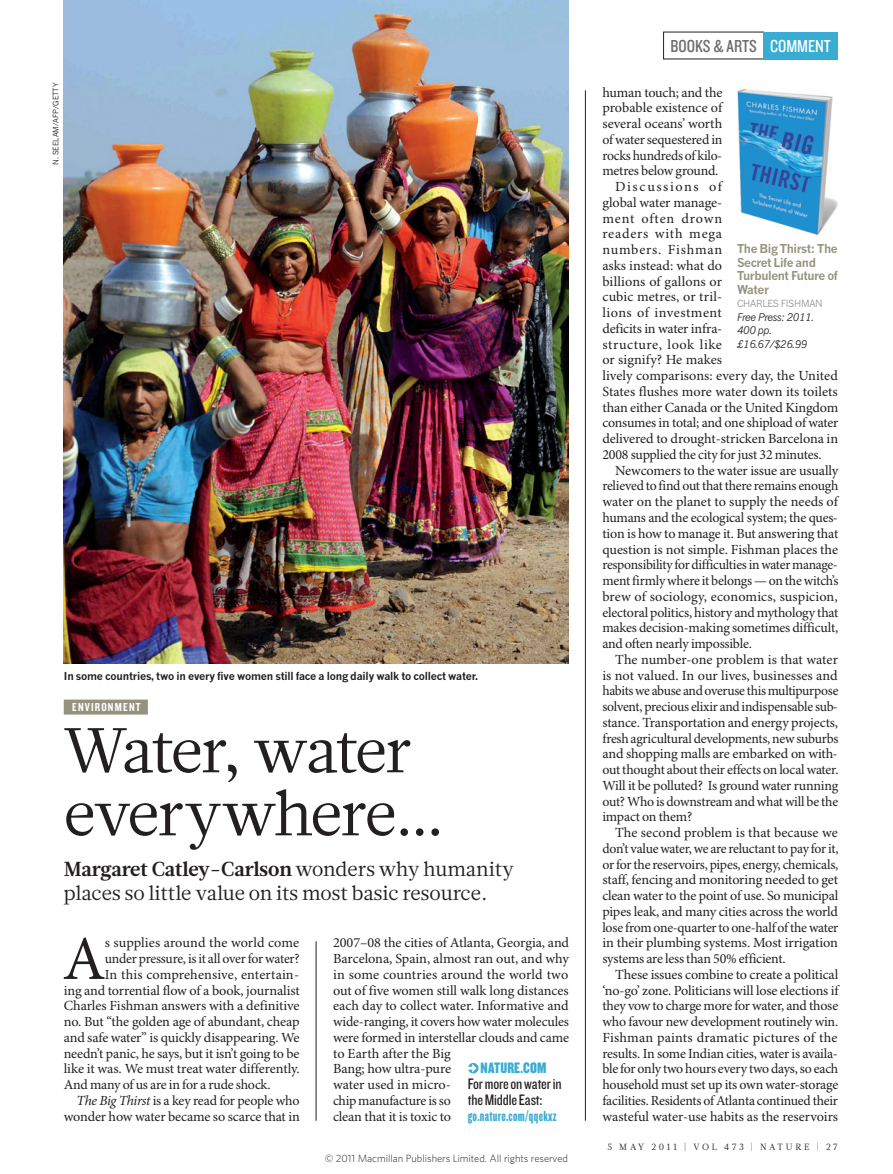
<style>
.page{position:relative;width:893px;height:1174px;background:#fff}
.page>*{position:absolute;margin:0;border:0;box-sizing:border-box;transform-origin:0 0}
.t1{font:63px/63px "Glosa Math";letter-spacing:-.035em;color:#231f20}
.t2{font:62.4px "Minion Pro";color:#231f20}
.t3{font:20.25px/23.7px "Glosa Math";color:#231f20}
.t4{font:18px "Knockout 29 Junior Ltweight";color:#6c6d70}
.t5{font:15.75px/15.8px "Knockout 29 Junior Ltweight";letter-spacing:-.01em;color:#231f20}
.t6{font:15.75px "Knockout 69 Full Liteweight";letter-spacing:.01em;color:#38acd2}
.t7{font:15px "Knockout 68 Full Featherwt";letter-spacing:.02em;color:#38acd2}
.t8{font:13.95px/15.8px "Minion Pro";letter-spacing:-.015em;color:#231f20}
.t9{font:13.95px "Minion Pro";letter-spacing:.01em;color:#231f20}
.t10{font:13.95px "Minion Pro";letter-spacing:.005em;color:#231f20}
.t11{font:13.95px "Minion Pro";letter-spacing:.055em;color:#231f20}
.t12{font:13.95px "Minion Pro";letter-spacing:.04em;color:#231f20}
.t13{font:13.95px "Minion Pro";letter-spacing:.03em;color:#231f20}
.t14{font:13.95px "Minion Pro";letter-spacing:.05em;color:#231f20}
.t15{font:13.95px "Minion Pro";letter-spacing:.11em;color:#231f20}
.t16{font:700 12px/13.5px "News Gothic MTOT";letter-spacing:-.035em;color:#95937f}
.t17{font:12px "Knockout 49 Liteweight";letter-spacing:.1em;color:#fff}
.t18{font:700 10.8px "News Gothic MTOT";letter-spacing:-.02em;color:#231f20}
.t19{font:300 10.5px "Whitney";color:#231f20}
.t20{font:italic 10.5px/13.5px "News Gothic MTOT";letter-spacing:-.035em;color:#231f20}
.t21{font:9.75px "News Gothic MTOT";letter-spacing:-.03em;color:#939598}
.t22{font:9px "Glosa Math";letter-spacing:.3em;color:#231f20}
.t23{font:7.5px "News Gothic MTOT";color:#231f20}
.s1{font-weight:700}
.s2{font-style:italic}
.s3{color:#fff}
</style>
<div class="page">
<div style="left:64px;top:699px;width:84px;height:15px;background:#95937f"></div>
<img style="left:64px;top:1px;width:504px;height:663px">
<img style="left:737px;top:89px;width:101px;height:147px">
<svg style="left:468px;top:1063px;width:10px;height:10px"></svg>
<svg style="left:468px;top:1063px;width:8px;height:9px"></svg>
<hr style="left:585px;top:90px;width:1px;height:1030px;background:#231f20">
<div style="left:763px;top:32px;width:75px;height:27px;background:#38acd2"></div>
<hr style="left:316px;top:941px;width:1px;height:179px;background:#231f20">
<p class="t23" style="left:51px;top:164px;width:83px;rotate:-90deg">N. SEELAM/AFP/GETTY</p>
<p class="t18" style="left:64px;top:669px;width:416px">In some countries, two in every five women still face a long daily walk to collect water.</p>
<p class="t17" style="left:72px;top:699px;width:70px">ENVIRONMENT</p>
<h1 class="t1" style="left:64px;top:719px;width:383px">Water, water everywhere...</h1>
<h3 class="t3" style="left:64px;top:857px;width:452px"><span class="s1">Margaret Catley-Carlson</span> wonders why humanity places so little value on its most basic resource.</h3>
<h2 class="t2" style="left:63px;top:921px;width:45px">A</h2>
<p class="t10" style="left:105px;top:934px;width:196px">s supplies around the world come</p>
<p class="t8" style="left:105px;top:951px;width:197px">under pressure, is it all over for water?</p>
<p class="t10" style="left:105px;top:966px;width:196px">In this comprehensive, entertain-</p>
<p class="t8" style="left:64px;top:983px;width:237px">ing and torrential flow of a book, journalist</p>
<p class="t8" style="left:64px;top:998px;width:237px">Charles Fishman answers with a definitive</p>
<p class="t8" style="left:64px;top:1014px;width:237px">no. But “the golden age of abundant, cheap</p>
<p class="t8" style="left:64px;top:1030px;width:237px">and safe water” is quickly disappearing. We</p>
<p class="t8" style="left:64px;top:1046px;width:237px">needn’t panic, he says, but it isn’t going to be</p>
<p class="t8" style="left:64px;top:1061px;width:238px">like it was. We must treat water differently.</p>
<p class="t8" style="left:64px;top:1077px;width:208px">And many of us are in for a rude shock.</p>
<p class="t8" style="left:77px;top:1093px;width:224px"><span class="s2">The Big Thirst</span> is a key read for people who</p>
<p class="t8" style="left:64px;top:1109px;width:237px">wonder how water became so scarce that in</p>
<p class="t8" style="left:333px;top:935px;width:238px">2007–08 the cities of Atlanta, Georgia, and Barcelona, Spain, almost ran out, and why in some countries around the world two out of five women still walk long distances each day to collect water. Informative and wide-ranging, it covers how water molecules were formed in interstellar clouds and came to Earth after the Big<br>Bang; how ultra-pure<br>water used in micro-<br>chip manufacture is so<br>clean that it is toxic to</p>
<p class="t6" style="left:481px;top:1058px;width:67px">NATURE.COM</p>
<p class="t5" style="left:468px;top:1075px;width:95px">For more on water in the Middle East:</p>
<p class="t7" style="left:468px;top:1106px;width:90px">go.nature.com/qqekxz</p>
<p class="t19" style="left:325px;top:1151px;width:245px">© 2011 Macmillan Publishers Limited. All rights reserved</p>
<p class="t4" style="left:670px;top:34px;width:162px">BOOKS &amp; ARTS <span class="s3">COMMENT</span></p>
<p class="t8" style="left:602px;top:85px;width:121px">human touch; and the</p>
<p class="t8" style="left:602px;top:101px;width:121px">probable existence of</p>
<p class="t8" style="left:602px;top:116px;width:121px">several oceans’ worth</p>
<p class="t8" style="left:602px;top:132px;width:122px">of water sequestered in</p>
<p class="t8" style="left:602px;top:148px;width:121px">rocks hundreds of kilo-</p>
<p class="t8" style="left:602px;top:164px;width:118px">metres below ground.</p>
<p class="t15" style="left:615px;top:178px;width:108px">Discussions of</p>
<p class="t8" style="left:602px;top:195px;width:121px">global water manage-</p>
<p class="t11" style="left:602px;top:210px;width:121px">ment often drown</p>
<p class="t11" style="left:602px;top:225px;width:121px">readers with mega</p>
<p class="t14" style="left:602px;top:241px;width:121px">numbers. Fishman</p>
<p class="t8" style="left:602px;top:258px;width:121px">asks instead: what do</p>
<p class="t9" style="left:602px;top:273px;width:121px">billions of gallons or</p>
<p class="t9" style="left:602px;top:288px;width:121px">cubic metres, or tril-</p>
<p class="t13" style="left:602px;top:304px;width:121px">lions of investment</p>
<p class="t8" style="left:602px;top:321px;width:121px">deficits in water infra-</p>
<p class="t12" style="left:602px;top:336px;width:121px">structure, look like</p>
<p class="t8" style="left:602px;top:353px;width:121px">or signify? He makes</p>
<p class="t8" style="left:602px;top:368px;width:237px">lively comparisons: every day, the United</p>
<p class="t8" style="left:602px;top:384px;width:237px">States flushes more water down its toilets</p>
<p class="t8" style="left:602px;top:400px;width:237px">than either Canada or the United Kingdom</p>
<p class="t8" style="left:602px;top:416px;width:237px">consumes in total; and one shipload of water</p>
<p class="t8" style="left:602px;top:431px;width:237px">delivered to drought-stricken Barcelona in</p>
<p class="t8" style="left:602px;top:447px;width:221px">2008 supplied the city for just 32 minutes.</p>
<p class="t8" style="left:615px;top:463px;width:225px">Newcomers to the water issue are usually</p>
<p class="t8" style="left:602px;top:479px;width:238px">relieved to find out that there remains enough</p>
<p class="t8" style="left:602px;top:494px;width:237px">water on the planet to supply the needs of</p>
<p class="t8" style="left:602px;top:510px;width:237px">humans and the ecological system; the ques-</p>
<p class="t8" style="left:602px;top:526px;width:237px">tion is how to manage it. But answering that</p>
<p class="t8" style="left:602px;top:542px;width:237px">question is not simple. Fishman places the</p>
<p class="t8" style="left:602px;top:557px;width:237px">responsibility for difficulties in water manage-</p>
<p class="t8" style="left:602px;top:573px;width:238px">ment firmly where it belongs — on the witch’s</p>
<p class="t9" style="left:602px;top:588px;width:237px">brew of sociology, economics, suspicion,</p>
<p class="t8" style="left:602px;top:605px;width:238px">electoral politics, history and mythology that</p>
<p class="t8" style="left:602px;top:620px;width:237px">makes decision-making sometimes difficult,</p>
<p class="t8" style="left:602px;top:636px;width:151px">and often nearly impossible.</p>
<p class="t8" style="left:615px;top:652px;width:224px">The number-one problem is that water</p>
<p class="t8" style="left:602px;top:668px;width:237px">is not valued. In our lives, businesses and</p>
<p class="t8" style="left:602px;top:683px;width:238px">habits we abuse and overuse this multipurpose</p>
<p class="t8" style="left:602px;top:699px;width:237px">solvent, precious elixir and indispensable sub-</p>
<p class="t8" style="left:602px;top:715px;width:237px">stance. Transportation and energy projects,</p>
<p class="t8" style="left:602px;top:731px;width:238px">fresh agricultural developments, new suburbs</p>
<p class="t8" style="left:602px;top:746px;width:237px">and shopping malls are embarked on with-</p>
<p class="t8" style="left:602px;top:762px;width:238px">out thought about their effects on local water.</p>
<p class="t8" style="left:602px;top:778px;width:237px">Will it be polluted? Is ground water running</p>
<p class="t8" style="left:602px;top:794px;width:237px">out? Who is downstream and what will be the</p>
<p class="t8" style="left:602px;top:809px;width:91px">impact on them?</p>
<p class="t8" style="left:615px;top:825px;width:224px">The second problem is that because we</p>
<p class="t8" style="left:602px;top:841px;width:238px">don’t value water, we are reluctant to pay for it,</p>
<p class="t8" style="left:602px;top:857px;width:237px">or for the reservoirs, pipes, energy, chemicals,</p>
<p class="t8" style="left:602px;top:872px;width:237px">staff, fencing and monitoring needed to get</p>
<p class="t8" style="left:602px;top:888px;width:237px">clean water to the point of use. So municipal</p>
<p class="t8" style="left:602px;top:904px;width:237px">pipes leak, and many cities across the world</p>
<p class="t8" style="left:602px;top:920px;width:237px">lose from one-quarter to one-half of the water</p>
<p class="t8" style="left:602px;top:935px;width:237px">in their plumbing systems. Most irrigation</p>
<p class="t8" style="left:602px;top:951px;width:185px">systems are less than 50% efficient.</p>
<p class="t8" style="left:615px;top:967px;width:225px">These issues combine to create a political</p>
<p class="t8" style="left:602px;top:983px;width:238px">‘no-go’ zone. Politicians will lose elections if</p>
<p class="t8" style="left:602px;top:998px;width:237px">they vow to charge more for water, and those</p>
<p class="t8" style="left:602px;top:1014px;width:237px">who favour new development routinely win.</p>
<p class="t9" style="left:602px;top:1029px;width:237px">Fishman paints dramatic pictures of the</p>
<p class="t8" style="left:602px;top:1046px;width:237px">results. In some Indian cities, water is availa-</p>
<p class="t8" style="left:602px;top:1061px;width:237px">ble for only two hours every two days, so each</p>
<p class="t8" style="left:602px;top:1077px;width:237px">household must set up its own water-storage</p>
<p class="t8" style="left:602px;top:1093px;width:237px">facilities. Residents of Atlanta continued their</p>
<p class="t8" style="left:602px;top:1109px;width:237px">wasteful water-use habits as the reservoirs</p>
<p class="t16" style="left:737px;top:242px;width:102px">The Big Thirst: The<br>Secret Life and<br>Turbulent Future of<br>Water</p>
<p class="t21" style="left:737px;top:298px;width:87px">CHARLES FISHMAN</p>
<p class="t20" style="left:737px;top:310px;width:78px">Free Press: 2011.<br>400 pp. £16.67/$26.99</p>
<p class="t22" style="left:607px;top:1141px;width:232px">5 MAY 2011 | VOL 473 | NATURE | 27</p>
</div>
